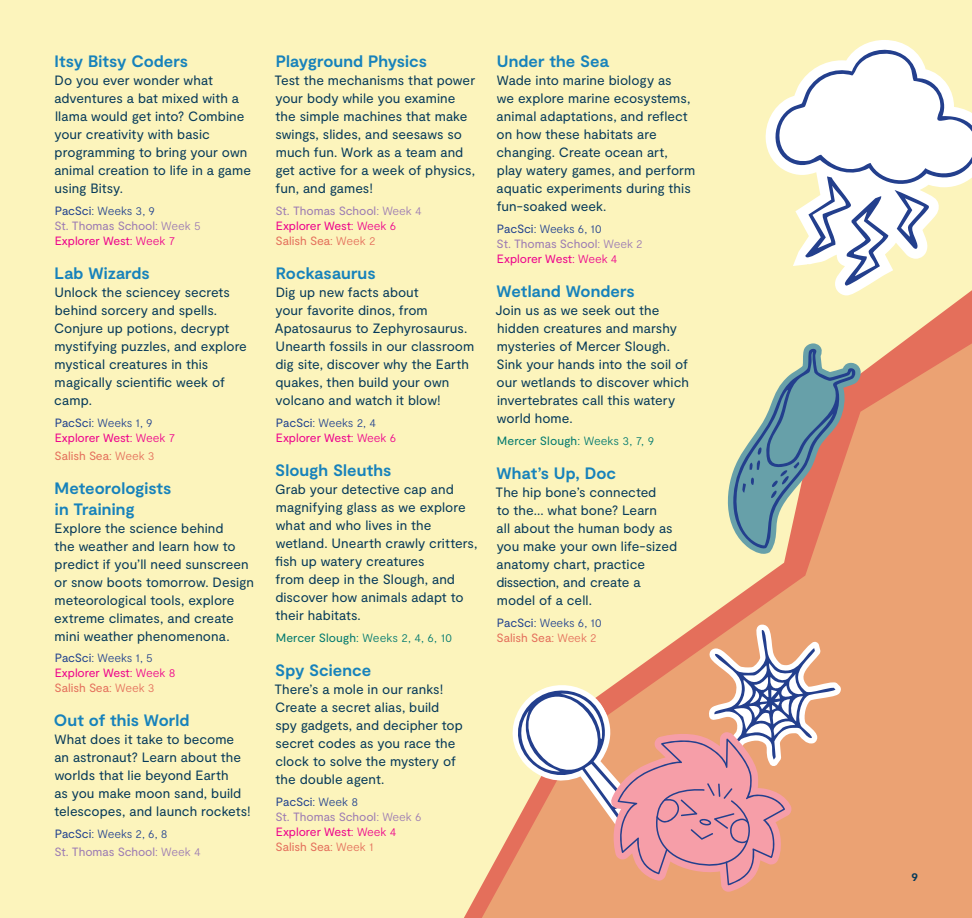
<style>
.page{position:relative;width:972px;height:918px;background:#fcf4bc}
.page>*{position:absolute;margin:0;border:0;box-sizing:border-box;transform-origin:0 0}
.Camp_Name{font:700 16.5px/20.7px "Moderat";letter-spacing:.005em;color:#1782bb}
.Camp_Description{font:13.5px/18px "Moderat";letter-spacing:.005em;color:#063a5a}
.Loc_Explorer_West{font:12px "Moderat";letter-spacing:-.005em;color:#ed028c}
.Loc_PacSci{font:300 12px "Moderat";letter-spacing:-.01em;color:#23438f}
.Loc_St_Thomas{font:12px "Moderat";letter-spacing:-.01em;color:#9c7bb3}
.Loc_Salish{font:12px "Moderat";letter-spacing:-.005em;color:#e46f5b}
.Loc_Mercer{font:300 12px "Moderat";color:#00786e}
.Loc_Mercer-2{font:12px "Moderat";letter-spacing:.005em;color:#00786e}
.Loc_PacSci-2{font:12px "Moderat";letter-spacing:-.015em;color:#23438f}
.t1{font:700 12px "Moderat";color:#063a5a}
.s1{font-weight:400}
.s2{font-weight:300}
</style>
<div class="page">
<svg style="left:464px;top:295px;width:508px;height:623px"></svg>
<svg style="left:482px;top:343px;width:490px;height:575px;fill:#eba273"></svg>
<svg style="left:728px;top:343px;width:133px;height:211px"></svg>
<svg style="left:501px;top:625px;width:340px;height:267px;background:#e3af99"></svg>
<svg style="left:766px;top:120px;width:206px;height:175px"></svg>
<svg style="left:769px;top:40px;width:203px;height:246px"></svg>
<p class="Camp_Name" style="left:55px;top:52px;width:135px">Itsy Bitsy Coders</p>
<p class="Camp_Description" style="left:54px;top:72px;width:198px">Do you ever wonder what adventures a bat mixed with a llama would get into? Combine your creativity with basic programming to bring your own animal creation to life in a game using Bitsy.</p>
<p class="Loc_PacSci" style="left:55px;top:204px;width:102px"><span class="s1">PacSci</span>: Weeks 3, 9</p>
<p class="Loc_St_Thomas" style="left:54px;top:219px;width:148px">St. Thomas School<span class="s2">: Week 5</span></p>
<p class="Loc_Explorer_West" style="left:55px;top:234px;width:122px">Explorer West<span class="s2">: Week 7</span></p>
<p class="Camp_Name" style="left:55px;top:264px;width:97px">Lab Wizards</p>
<p class="Camp_Description" style="left:54px;top:284px;width:194px">Unlock the sciencey secrets behind sorcery and spells.<br>Conjure up potions, decrypt mystifying puzzles, and explore mystical creatures in this magically scientific week of camp.</p>
<p class="Loc_PacSci" style="left:55px;top:416px;width:99px"><span class="s1">PacSci</span>: Weeks 1, 9</p>
<p class="Loc_Explorer_West" style="left:55px;top:431px;width:122px">Explorer West<span class="s2">: Week 7</span></p>
<p class="Loc_Salish" style="left:54px;top:449px;width:102px">Salish Sea<span class="s2">: Week 3</span></p>
<p class="Camp_Name" style="left:55px;top:479px;width:118px">Meteorologists in Training</p>
<p class="Camp_Description" style="left:54px;top:519px;width:201px">Explore the science behind<br>the weather and learn how to predict if you’ll need sunscreen or snow boots tomorrow. Design meteorological tools, explore extreme climates, and create mini weather phenomenona.</p>
<p class="Loc_PacSci" style="left:55px;top:651px;width:100px"><span class="s1">PacSci</span>: Weeks 1, 5</p>
<p class="Loc_Explorer_West" style="left:55px;top:666px;width:122px">Explorer West<span class="s2">: Week 8</span></p>
<p class="Loc_Salish" style="left:54px;top:681px;width:102px">Salish Sea<span class="s2">: Week 3</span></p>
<p class="Camp_Name" style="left:54px;top:711px;width:137px">Out of this World</p>
<p class="Camp_Description" style="left:54px;top:731px;width:198px">What does it take to become an astronaut? Learn about the worlds that lie beyond Earth<br>as you make moon sand, build telescopes, and launch rockets!</p>
<p class="Loc_PacSci" style="left:55px;top:827px;width:114px"><span class="s1">PacSci</span>: Weeks 2, 6, 8</p>
<p class="Loc_St_Thomas" style="left:54px;top:845px;width:148px">St. Thomas School<span class="s2">: Week 4</span></p>
<p class="Camp_Name" style="left:276px;top:52px;width:153px">Playground Physics</p>
<p class="Camp_Description" style="left:274px;top:72px;width:202px">Test the mechanisms that power your body while you examine the simple machines that make swings, slides, and seesaws so much fun. Work as a team and get active for a week of physics, fun, and games!</p>
<p class="Loc_St_Thomas" style="left:276px;top:204px;width:148px">St. Thomas School<span class="s2">: Week 4</span></p>
<p class="Loc_Explorer_West" style="left:276px;top:219px;width:122px">Explorer West<span class="s2">: Week 6</span></p>
<p class="Loc_Salish" style="left:276px;top:234px;width:102px">Salish Sea<span class="s2">: Week 2</span></p>
<p class="Camp_Name" style="left:276px;top:264px;width:101px">Rockasaurus</p>
<p class="Camp_Description" style="left:275px;top:284px;width:201px">Dig up new facts about<br>your favorite dinos, from<br>Apatosaurus to Zephyrosaurus.<br>Unearth fossils in our classroom dig site, discover why the Earth quakes, then build your own volcano and watch it blow!</p>
<p class="Loc_PacSci" style="left:276px;top:416px;width:102px"><span class="s1">PacSci</span>: Weeks 2, 4</p>
<p class="Loc_Explorer_West" style="left:276px;top:431px;width:122px">Explorer West<span class="s2">: Week 6</span></p>
<p class="Camp_Name" style="left:275px;top:461px;width:118px">Slough Sleuths</p>
<p class="Camp_Description" style="left:275px;top:481px;width:204px">Grab your detective cap and magnifying glass as we explore what and who lives in the wetland. Unearth crawly critters, fish up watery creatures<br>from deep in the Slough, and discover how animals adapt to their habitats.</p>
<p class="Loc_Mercer" style="left:276px;top:631px;width:178px"><span class="s1">Mercer Slough</span>: Weeks 2, 4, 6, 10</p>
<p class="Camp_Name" style="left:275px;top:661px;width:97px">Spy Science</p>
<p class="Camp_Description" style="left:274px;top:681px;width:190px">There’s a mole in our ranks!<br>Create a secret alias, build spy gadgets, and decipher top secret codes as you race the clock to solve the mystery of the double agent.</p>
<p class="Loc_PacSci-2" style="left:276px;top:794px;width:84px">PacSci<span class="s2">: Week 8</span></p>
<p class="Loc_St_Thomas" style="left:276px;top:809px;width:148px">St. Thomas School<span class="s2">: Week 6</span></p>
<p class="Loc_Explorer_West" style="left:276px;top:824px;width:122px">Explorer West<span class="s2">: Week 4</span></p>
<p class="Loc_Salish" style="left:276px;top:839px;width:99px">Salish Sea<span class="s2">: Week 1</span></p>
<p class="Camp_Name" style="left:497px;top:52px;width:114px">Under the Sea</p>
<p class="Camp_Description" style="left:497px;top:72px;width:200px">Wade into marine biology as<br>we explore marine ecosystems, animal adaptations, and reflect on how these habitats are changing. Create ocean art, play watery games, and perform aquatic experiments during this fun-soaked week.</p>
<p class="Loc_PacSci" style="left:497px;top:222px;width:107px"><span class="s1">PacSci</span>: Weeks 6, 10</p>
<p class="Loc_St_Thomas" style="left:497px;top:237px;width:148px">St. Thomas School<span class="s2">: Week 2</span></p>
<p class="Loc_Explorer_West" style="left:497px;top:252px;width:122px">Explorer West<span class="s2">: Week 4</span></p>
<p class="Camp_Name" style="left:497px;top:282px;width:140px">Wetland Wonders</p>
<p class="Camp_Description" style="left:495px;top:302px;width:195px">Join us as we seek out the hidden creatures and marshy mysteries of Mercer Slough.<br>Sink your hands into the soil of our wetlands to discover which invertebrates call this watery world home.</p>
<p class="Loc_Mercer-2" style="left:497px;top:434px;width:159px">Mercer Slough<span class="s2">: Weeks 3, 7, 9</span></p>
<p class="Camp_Name" style="left:497px;top:464px;width:121px">What’s Up, Doc</p>
<p class="Camp_Description" style="left:496px;top:484px;width:183px">The hip bone’s connected<br>to the... what bone? Learn<br>all about the human body as you make your own life-sized anatomy chart, practice dissection, and create a model of a cell.</p>
<p class="Loc_PacSci" style="left:497px;top:616px;width:107px"><span class="s1">PacSci</span>: Weeks 6, 10</p>
<p class="Loc_Salish" style="left:497px;top:631px;width:102px">Salish Sea<span class="s2">: Week 2</span></p>
<p class="t1" style="left:911px;top:870px;width:8px">9</p>
</div>
